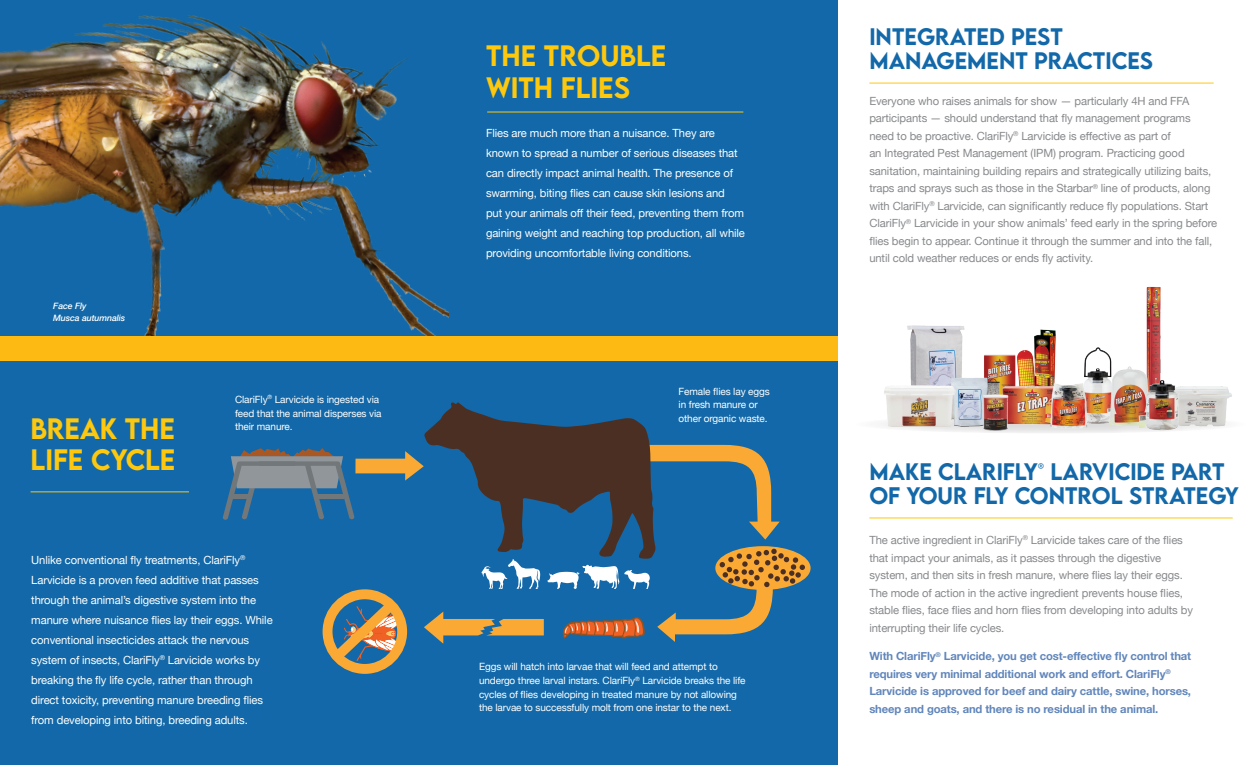
<style>
.page{position:relative;width:1260px;height:765px;background:#fff}
.page>*{position:absolute;margin:0;border:0;box-sizing:border-box;transform-origin:0 0}
.t1{font:500 26.25px/31.5px "LEMONMILK";color:#fdc80e}
.t2{font:500 21.25px/23.8px "LEMONMILK";color:#1268a8}
.t3{font:11.25px/17.5px "Helvetica Neue";letter-spacing:-.01em;color:#87898c}
.t4{font:11.25px/20px "Helvetica Neue";letter-spacing:-.01em;color:#fff}
.t5{font:700 11.25px/17.5px "Helvetica Neue";letter-spacing:-.01em;color:#6186bb}
.t6{font:10px/13.8px "Helvetica Neue";letter-spacing:-.01em;color:#fff}
.t7{font:italic 500 8.75px/11.2px "Helvetica Neue";letter-spacing:-.01em;color:#fff}
</style>
<div class="page">
<svg style="left:853px;top:415px;width:396px;height:19px"></svg>
<img style="left:989px;top:354px;width:24px;height:38px">
<img style="left:1013px;top:329px;width:43px;height:47px">
<img style="left:1146px;top:286px;width:15px;height:93px">
<img style="left:996px;top:376px;width:59px;height:54px">
<img style="left:1084px;top:347px;width:25px;height:86px">
<img style="left:1187px;top:386px;width:57px;height:45px">
<img style="left:1045px;top:377px;width:49px;height:57px">
<img style="left:1101px;top:355px;width:58px;height:78px">
<img style="left:1138px;top:379px;width:49px;height:54px">
<img style="left:904px;top:325px;width:85px;height:109px">
<div style="left:0;top:0;width:838px;height:765px;background:#1268a8"></div>
<img style="left:0;top:15px;width:449px;height:322px">
<svg style="left:223px;top:402px;width:582px;height:268px"></svg>
<hr style="left:487px;top:112px;width:256px;height:1px;background:#fdc80e">
<hr style="left:31px;top:491px;width:158px;height:1px;background:#fdc80e">
<div style="left:0;top:337px;width:838px;height:24px;background:#fcba13"></div>
<hr style="left:869px;top:83px;width:345px;height:1px;background:#fdc80e">
<hr style="left:869px;top:518px;width:364px;height:1px;background:#fdc80e">
<img style="left:981px;top:392px;width:30px;height:41px">
<img style="left:884px;top:382px;width:73px;height:48px">
<p class="t7" style="left:53px;top:300px;width:74px">Face Fly<br>Musca autumnalis</p>
<h1 class="t1" style="left:31px;top:413px;width:35px">BREAK</h1>
<h1 class="t1" style="left:125px;top:413px;width:18px">THE</h1>
<h1 class="t1" style="left:31px;top:444px;width:80px">LIFE CYC</h1>
<h1 class="t1" style="left:145px;top:444px;width:29px">LE</h1>
<p class="t6" style="left:235px;top:393px;width:148px">ClariFly<sup>®</sup> Larvicide is ingested via feed that the animal disperses via their manure.</p>
<p class="t4" style="left:31px;top:551px;width:243px">Unlike conventional fly treatments, ClariFly<sup>® </sup>Larvicide is a proven feed additive that passes through the animal’s digestive system into the manure where nuisance flies lay their eggs. While conventional insecticides attack the nervous system of insects, ClariFly<sup>®</sup> Larvicide works by breaking the fly life cycle, rather than through direct toxicity, preventing manure breeding flies from developing into biting, breeding adults.</p>
<h1 class="t1" style="left:486px;top:40px;width:182px">THE TROUBLE<br>WITH FLIES</h1>
<p class="t4" style="left:486px;top:124px;width:260px">Flies are much more than a nuisance. They are known to spread a number of serious diseases that can directly impact animal health. The presence of swarming, biting flies can cause skin lesions and<br>put your animals off their feed, preventing them from gaining weight and reaching top production, all while providing uncomfortable living conditions.</p>
<p class="t6" style="left:679px;top:385px;width:93px">Female flies lay eggs in fresh manure or other organic waste.</p>
<p class="t6" style="left:479px;top:660px;width:268px">Eggs will hatch into larvae that will feed and attempt to undergo three larval instars. ClariFly<sup>®</sup> Larvicide breaks the life cycles of flies developing in treated manure by not allowing the larvae to successfully molt from one instar to the next.</p>
<h2 class="t2" style="left:869px;top:25px;width:285px">INTEGRATED PEST<br>MANAGEMENT PRACTICES</h2>
<p class="t3" style="left:869px;top:93px;width:349px">Everyone who raises animals for show — particularly 4H and FFA participants — should understand that fly management programs need to be proactive. ClariFly<sup>®</sup> Larvicide is effective as part of<br>an Integrated Pest Management (IPM) program. Practicing good sanitation, maintaining building repairs and strategically utilizing baits, traps and sprays such as those in the Starbar<sup>®</sup> line of products, along with ClariFly<sup>®</sup> Larvicide, can significantly reduce fly populations. Start ClariFly<sup>®</sup> Larvicide in your show animals’ feed early in the spring before flies begin to appear. Continue it through the summer and into the fall, until cold weather reduces or ends fly activity.</p>
<h2 class="t2" style="left:869px;top:460px;width:371px">MAKE CLARIFLY<sup>®</sup> LARVICIDE PART<br>OF YOUR FLY CONTROL STRATEGY</h2>
<p class="t3" style="left:869px;top:532px;width:325px">The active ingredient in ClariFly<sup>®</sup> Larvicide takes care of the flies that impact your animals, as it passes through the digestive system, and then sits in fresh manure, where flies lay their eggs.<br>The mode of action in the active ingredient prevents house flies, stable flies, face flies and horn flies from developing into adults by interrupting their life cycles.</p>
<p class="t5" style="left:869px;top:648px;width:323px">With ClariFly<sup>®</sup> Larvicide, you get cost-effective fly control that requires very minimal additional work and effort. ClariFly<sup>® </sup>Larvicide is approved for beef and dairy cattle, swine, horses, sheep and goats, and there is no residual in the animal.</p>
</div>
